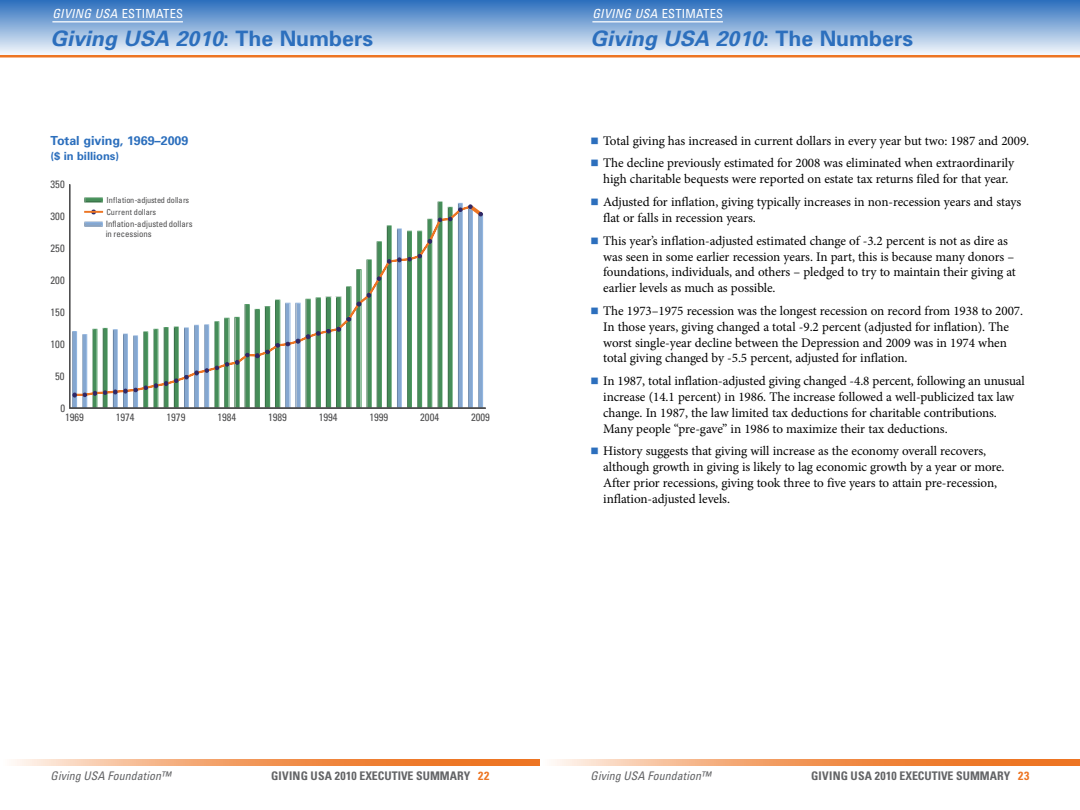
<style>
.page{position:relative;width:1080px;height:810px;background:#fff}
.page>*{position:absolute;margin:0;border:0;box-sizing:border-box;transform-origin:0 0}
.t1{font:italic 700 21.25px "Univers";color:#2c6fbd}
.t2{font:13.12px/15.8px "Minion Pro";letter-spacing:-.005em;color:#000}
.t3{font:italic condensed 12.5px "Univers";letter-spacing:.02em;color:#fff}
.t4{font:700 12.5px "Univers";letter-spacing:-.005em;color:#2c6fbd}
.t5{font:700 condensed 11.88px "Univers";color:#636466}
.t6{font:italic condensed 11.88px "Univers";letter-spacing:.01em;color:#636466}
.t7{font:700 11.25px "Univers";letter-spacing:-.005em;color:#2c6fbd}
.t8{font:condensed 10.62px "Univers";letter-spacing:-.005em;color:#4e4e4f}
.t9{font:condensed 8.75px/9.4px "Univers";color:#4e4e4f}
.t10{font:condensed 8.25px/12px "Univers";letter-spacing:.015em;color:#4e4e4f}
.s1{font-style:normal}
.s2{color:#ed7523}
</style>
<div class="page">
<svg style="left:13px;top:759px;width:527px;height:6px;background:#f29d63"></svg>
<div style="left:0;top:0;width:540px;height:56px;background:linear-gradient(to bottom,#2d6fbd,#f5f9fc)"></div>
<hr style="left:0;top:55px;width:540px;height:3px;background:#ed7523">
<svg style="left:553px;top:759px;width:527px;height:6px;background:#f29d63"></svg>
<div style="left:540px;top:0;width:540px;height:56px;background:linear-gradient(to bottom,#2d6fbd,#f5f9fc)"></div>
<hr style="left:540px;top:55px;width:540px;height:3px;background:#ed7523">
<div style="left:69px;top:184px;width:1px;height:224px;border:1px solid #4e4e4f"></div>
<div style="left:70px;top:408px;width:416px;height:1px;border:1px solid #4e4e4f"></div>
<svg style="left:84px;top:197px;width:379px;height:200px"></svg>
<svg style="left:72px;top:331px;width:15px;height:77px"></svg>
<svg style="left:93px;top:329px;width:4px;height:79px"></svg>
<svg style="left:103px;top:328px;width:45px;height:80px"></svg>
<svg style="left:154px;top:329px;width:4px;height:79px"></svg>
<svg style="left:164px;top:219px;width:268px;height:189px"></svg>
<svg style="left:438px;top:202px;width:4px;height:206px"></svg>
<svg style="left:84px;top:198px;width:19px;height:5px"></svg>
<svg style="left:84px;top:222px;width:19px;height:5px"></svg>
<svg style="left:448px;top:203px;width:35px;height:205px"></svg>
<svg style="left:84px;top:210px;width:19px;height:4px"></svg>
<hr style="left:52px;top:21px;width:131px;height:1px;background:#fff">
<hr style="left:592px;top:21px;width:131px;height:1px;background:#fff">
<p class="t3" style="left:52px;top:5px;width:132px">GIVING USA <span class="s1">ESTIMATES</span></p>
<h1 class="t1" style="left:51px;top:25px;width:324px">Giving USA 2010<span class="s1">: The Numbers</span></h1>
<p class="t4" style="left:51px;top:133px;width:139px">Total giving, 1969–2009</p>
<p class="t7" style="left:51px;top:149px;width:70px">($ in billions)</p>
<p class="t8" style="left:51px;top:178px;width:16px">350</p>
<p class="t8" style="left:51px;top:210px;width:16px">300</p>
<p class="t8" style="left:51px;top:242px;width:16px">250</p>
<p class="t8" style="left:51px;top:274px;width:16px">200</p>
<p class="t8" style="left:51px;top:306px;width:16px">150</p>
<p class="t8" style="left:51px;top:338px;width:16px">100</p>
<p class="t8" style="left:55px;top:370px;width:11px">50</p>
<p class="t10" style="left:106px;top:193px;width:84px">Inflation-adjusted dollars<br>Current dollars</p>
<p class="t9" style="left:106px;top:219px;width:88px">Inflation-adjusted dollars in recessions</p>
<p class="t8" style="left:60px;top:402px;width:6px">0</p>
<p class="t8" style="left:65px;top:410px;width:20px">1969</p>
<p class="t8" style="left:116px;top:410px;width:20px">1974</p>
<p class="t8" style="left:167px;top:410px;width:20px">1979</p>
<p class="t8" style="left:217px;top:410px;width:20px">1984</p>
<p class="t8" style="left:268px;top:410px;width:20px">1989</p>
<p class="t8" style="left:319px;top:410px;width:20px">1994</p>
<p class="t8" style="left:370px;top:410px;width:20px">1999</p>
<p class="t8" style="left:420px;top:410px;width:20px">2004</p>
<p class="t8" style="left:471px;top:410px;width:20px">2009</p>
<p class="t3" style="left:592px;top:5px;width:132px">GIVING USA <span class="s1">ESTIMATES</span></p>
<h1 class="t1" style="left:591px;top:25px;width:324px">Giving USA 2010<span class="s1">: The Numbers</span></h1>
<p class="t2" style="left:603px;top:129px;width:428px;line-height:23px">Total giving has increased in current dollars in every year but two: 1987 and 2009.<br>The decline previously estimated for 2008 was eliminated when extraordinarily</p>
<p class="t2" style="left:603px;top:168px;width:420px;line-height:23px">high charitable bequests were reported on estate tax returns filed for that year.<br>Adjusted for inflation, giving typically increases in non-recession years and stays</p>
<p class="t2" style="left:603px;top:206px;width:406px;line-height:23px">flat or falls in recession years.<br>This year’s inflation-adjusted estimated change of -3.2 percent is not as dire as</p>
<p class="t2" style="left:603px;top:249px;width:414px">was seen in some earlier recession years. In part, this is because many donors – foundations, individuals, and others – pledged to try to maintain their giving at earlier levels as much as possible.</p>
<p class="t2" style="left:603px;top:303px;width:421px">The 1973–1975 recession was the longest recession on record from 1938 to 2007.<br>In those years, giving changed a total -9.2 percent (adjusted for inflation). The worst single-year decline between the Depression and 2009 was in 1974 when total giving changed by -5.5 percent, adjusted for inflation.</p>
<p class="t2" style="left:603px;top:373px;width:423px">In 1987, total inflation-adjusted giving changed -4.8 percent, following an unusual increase (14.1 percent) in 1986. The increase followed a well-publicized tax law change. In 1987, the law limited tax deductions for charitable contributions.<br>Many people “pre-gave” in 1986 to maximize their tax deductions.</p>
<p class="t2" style="left:603px;top:443px;width:403px">History suggests that giving will increase as the economy overall recovers, although growth in giving is likely to lag economic growth by a year or more.<br>After prior recessions, giving took three to five years to attain pre-recession, inflation-adjusted levels.</p>
<p class="t6" style="left:51px;top:768px;width:122px">Giving USA Foundation™</p>
<p class="t5" style="left:271px;top:769px;width:220px">GIVING USA 2010 EXECUTIVE SUMMARY <span class="s2">22</span></p>
<p class="t6" style="left:591px;top:768px;width:122px">Giving USA Foundation™</p>
<p class="t5" style="left:811px;top:769px;width:220px">GIVING USA 2010 EXECUTIVE SUMMARY <span class="s2">23</span></p>
</div>
